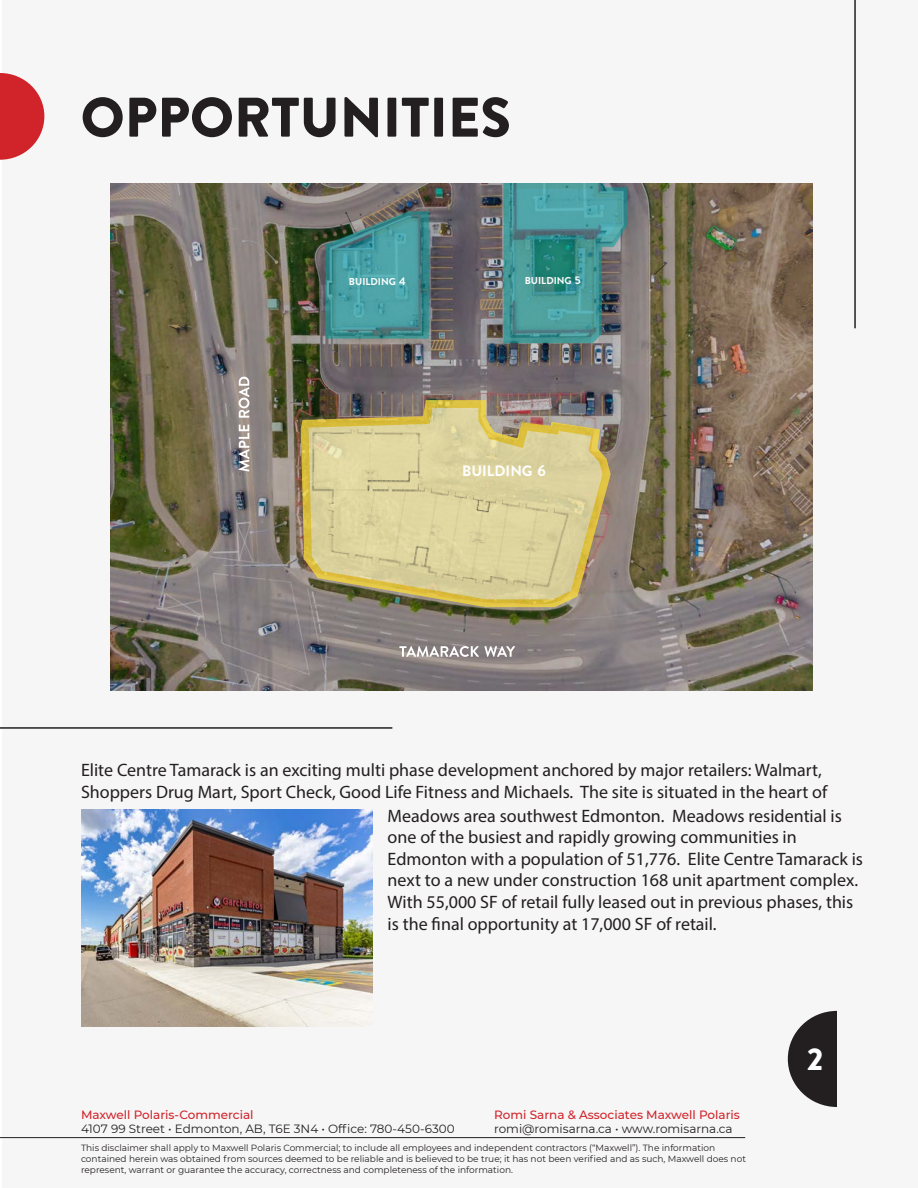
<style>
.page{position:relative;width:918px;height:1188px;background:#fff}
.page>*{position:absolute;margin:0;border:0;box-sizing:border-box;transform-origin:0 0}
.t1{font:900 55.65px "Brandon Grotesque";color:#231f20}
.t2{font:900 31.5px "Brandon Grotesque";color:#fff}
.t3{font:18px/21.6px "Myriad Pro";color:#231f20}
.t4{font:700 15px "Brandon Grotesque";color:#fff}
.t5{font:12px "Montserrat";color:#231f20}
.t6{font:500 12px "Montserrat";color:#d1232a}
.t7{font:700 10.05px "Brandon Grotesque";color:#fff}
.t8{font:9px/10.8px "Montserrat";color:#231f20}
.s1{font-size:11.1px}
.s2{font-size:15.6px}
</style>
<div class="page">
<div style="left:2px;top:0;width:916px;height:1188px;background:#f6f6f6"></div>
<svg style="left:0;top:73px;width:44px;height:87px"></svg>
<svg style="left:788px;top:1011px;width:49px;height:96px"></svg>
<hr style="left:0;top:1137px;width:745px;height:1px;background:#231f20">
<hr style="left:854px;top:0;width:2px;height:328px;background:#231f20">
<img style="left:111px;top:183px;width:701px;height:508px">
<svg style="left:597px;top:400px;width:14px;height:207px;background:#9c8b6f"></svg>
<img style="left:251px;top:394px;width:346px;height:232px">
<svg style="left:326px;top:211px;width:103px;height:128px;background:#4a9396"></svg>
<svg style="left:504px;top:183px;width:123px;height:160px;background:#4a9191"></svg>
<svg style="left:399px;top:646px;width:116px;height:11px"></svg>
<svg style="left:239px;top:425px;width:10px;height:47px"></svg>
<svg style="left:239px;top:377px;width:10px;height:41px"></svg>
<hr style="left:0;top:727px;width:392px;height:2px;background:#231f20">
<img style="left:81px;top:810px;width:292px;height:216px">
<p class="t1" style="left:81px;top:78px;width:432px">OPPORTUNITIES</p>
<p class="t7" style="left:349px;top:274px;width:58px">BUILDING <span class="s1">4</span></p>
<p class="t7" style="left:525px;top:274px;width:58px">BUILDING <span class="s1">5</span></p>
<p class="t4" style="left:462px;top:461px;width:85px">BUILDING <span class="s2">6</span></p>
<p class="t3" style="left:81px;top:759px;width:748px">Elite Centre Tamarack is an exciting multi phase development anchored by major retailers: Walmart,<br>Shoppers Drug Mart, Sport Check, Good Life Fitness and Michaels. The site is situated in the heart of</p>
<p class="t3" style="left:388px;top:804px;width:477px">Meadows area southwest Edmonton. Meadows residential is one of the busiest and rapidly growing communities in Edmonton with a population of 51,776. Elite Centre Tamarack is next to a new under construction 168 unit apartment complex.<br>With 55,000 SF of retail fully leased out in previous phases, this is the final opportunity at 17,000 SF of retail.</p>
<p class="t6" style="left:494px;top:1106px;width:247px">Romi Sarna &amp; Associates Maxwell Polaris</p>
<p class="t5" style="left:494px;top:1120px;width:240px">romi@romisarna.ca • www.romisarna.ca</p>
<p class="t8" style="left:81px;top:1143px;width:667px">This disclaimer shall apply to Maxwell Polaris Commercial; to include all employees and independent contractors (“Maxwell”). The information contained herein was obtained from sources deemed to be reliable and is believed to be true; it has not been verified and as such, Maxwell does not represent, warrant or guarantee the accuracy, correctness and completeness of the information.</p>
<p class="t6" style="left:81px;top:1106px;width:174px">Maxwell Polaris-Commercial</p>
<p class="t5" style="left:81px;top:1120px;width:375px">4107 99 Street • Edmonton, AB, T6E 3N4 • Office: 780-450-6300</p>
<p class="t2" style="left:807px;top:1037px;width:18px">2</p>
</div>
